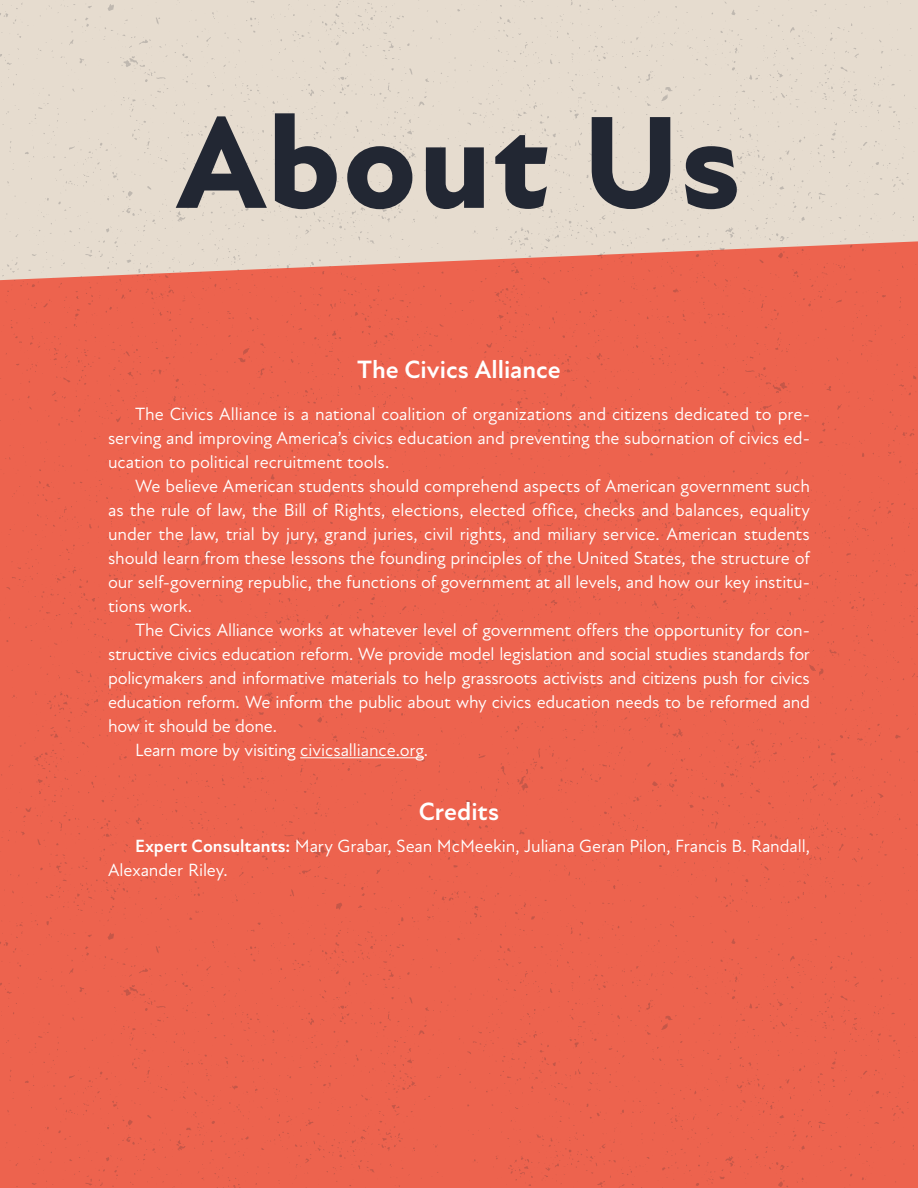
<style>
.page{position:relative;width:918px;height:1188px;background:#fff}
.page>*{position:absolute;margin:0;border:0;box-sizing:border-box;transform-origin:0 0}
.Big_Title{font:800 133.5px "New Atten";letter-spacing:.015em;color:#222733}
.Headline_2{font:700 25.5px "New Atten";color:#fff}
.Small_Paragraph{font:18px/24px "New Atten";letter-spacing:-.005em;color:#fff;text-align:justify}
.s1{font-weight:700}
</style>
<div class="page">
<svg style="left:0;top:0;width:455px;height:457px;background:#e8aa99"></svg>
<svg style="left:455px;top:0;width:461px;height:457px;background:#e8a594"></svg>
<div style="left:0;top:921px;width:455px;height:267px;background:#ed634e"></div>
<div style="left:455px;top:921px;width:461px;height:267px;background:#ed634e"></div>
<div style="left:455px;top:459px;width:463px;height:460px;background:#ed634e"></div>
<div style="left:0;top:457px;width:455px;height:464px;background:#ed634e"></div>
<hr style="left:300px;top:757px;width:124px;height:1px;background:#fff">
<p class="Big_Title" style="left:177px;top:84px;width:566px">About Us</p>
<p class="Headline_2" style="left:357px;top:354px;width:205px">The Civics Alliance</p>
<p class="Small_Paragraph" style="left:108px;top:402px;width:703px;text-indent:27px">The Civics Alliance is a national coalition of organizations and citizens dedicated to pre&shy;serving and improving America’s civics education and preventing the subornation of civics ed&shy;ucation to political recruitment tools.</p>
<p class="Small_Paragraph" style="left:108px;top:474px;width:704px;text-indent:27px">We believe American students should comprehend aspects of American government such as the rule of law, the Bill of Rights, elections, elected office, checks and balances, equality under the law, trial by jury, grand juries, civil rights, and miliary service. American students should learn from these lessons the founding principles of the United States, the structure of our self-governing republic, the functions of government at all levels, and how our key institu&shy;tions work.</p>
<p class="Small_Paragraph" style="left:108px;top:618px;width:704px;text-indent:27px">The Civics Alliance works at whatever level of government offers the opportunity for con&shy;structive civics education reform. We provide model legislation and social studies standards for policymakers and informative materials to help grassroots activists and citizens push for civics education reform. We inform the public about why civics education needs to be reformed and how it should be done.</p>
<p class="Small_Paragraph" style="left:135px;top:738px;width:295px">Learn more by visiting civicsalliance.org.</p>
<p class="Headline_2" style="left:419px;top:797px;width:82px">Credits</p>
<p class="Small_Paragraph" style="left:108px;top:834px;width:704px;text-indent:27px"><span class="s1">Expert Consultants:</span> Mary Grabar, Sean McMeekin, Juliana Geran Pilon, Francis B. Randall,<br>Alexander Riley.</p>
</div>
